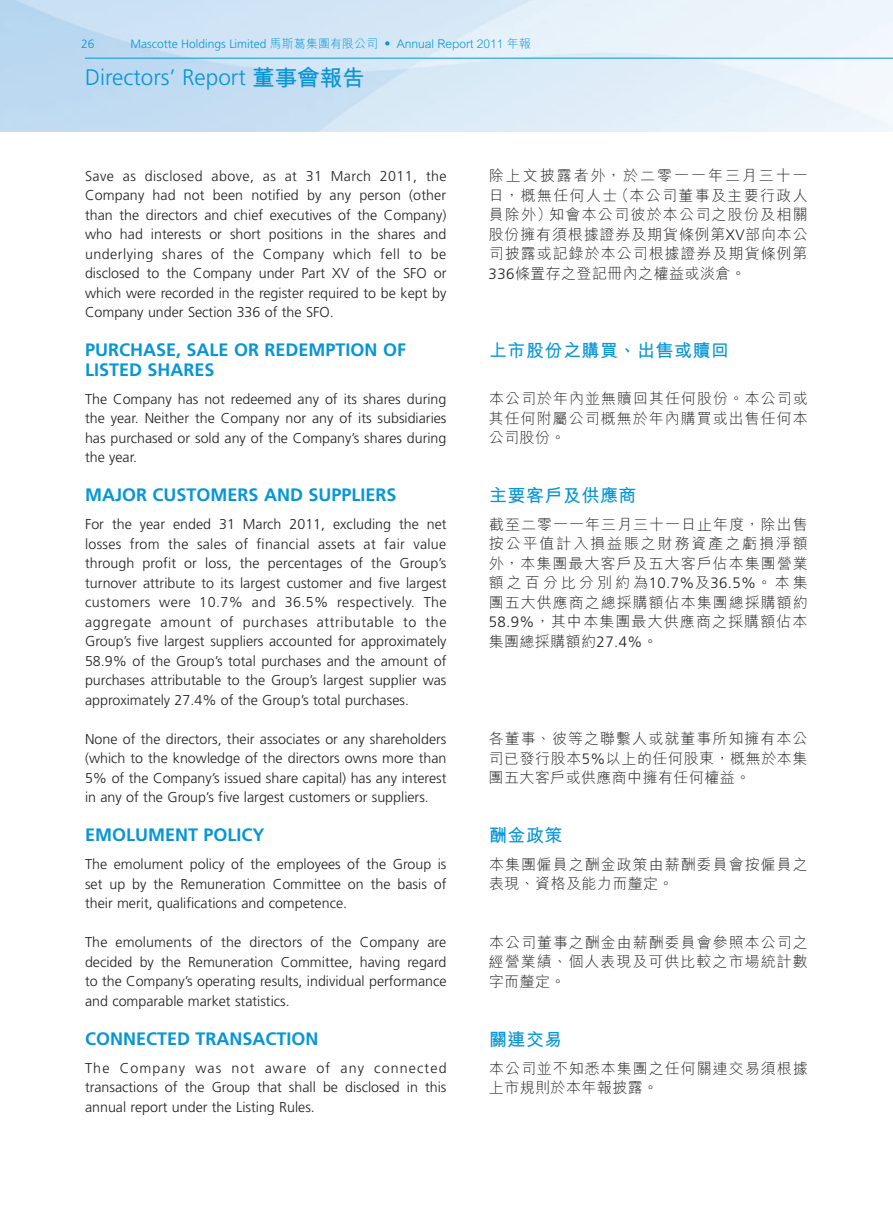
<style>
.page{position:relative;width:893px;height:1212px;background:#fff}
.page>*{position:absolute;margin:0;border:0;box-sizing:border-box;transform-origin:0 0}
.t1{font:300 22.5px "Frutiger LT Std";color:#0696d7}
.t2{font:700 18px/19.5px "Frutiger LT Std";color:#0696d7}
.t3{font:700 18px "M Hei HK";letter-spacing:.03em;color:#0696d7}
.t4{font:300 15px/19.5px "M Hei HK";letter-spacing:.065em;color:#231f20;text-align:justify}
.t5{font:300 14.25px/19.5px "Frutiger LT Std";color:#231f20;text-align:justify}
.t6{font:300 12px "M Hei HK";color:#0696d7}
.t7{font:300 12px "Frutiger LT Std";color:#0696d7}
.s1{font-family:"Frutiger LT Std"}
.s2{font-family:"M Hei HK";font-weight:700}
</style>
<div class="page">
<hr style="left:85px;top:58px;width:808px;height:1px;background:#0696d7">
<p class="t7" style="left:81px;top:37px;width:15px">26</p>
<p class="t6" style="left:131px;top:35px;width:402px"><span class="s1">Mascotte Holdings Limited</span> 馬斯葛集團有限公司 • Annual Report 2011 年報</p>
<h1 class="t1" style="left:85px;top:64px;width:281px">Directors’ Report <span class="s2">董事會報告</span></h1>
<p class="t5" style="left:85px;top:166px;width:363px">Save as disclosed above, as at 31 March 2011, the Company had not been notified by any person (other than the directors and chief executives of the Company) who had interests or short positions in the shares and underlying shares of the Company which fell to be disclosed to the Company under Part XV of the SFO or which were recorded in the register required to be kept by Company under Section 336 of the SFO.</p>
<p class="t2" style="left:85px;top:340px;width:323px">PURCHASE, SALE OR REDEMPTION OF<br>LISTED SHARES</p>
<p class="t5" style="left:85px;top:389px;width:363px">The Company has not redeemed any of its shares during the year. Neither the Company nor any of its subsidiaries has purchased or sold any of the Company’s shares during the year.</p>
<p class="t2" style="left:85px;top:485px;width:313px">MAJOR CUSTOMERS AND SUPPLIERS</p>
<p class="t5" style="left:85px;top:515px;width:363px">For the year ended 31 March 2011, excluding the net losses from the sales of financial assets at fair value through profit or loss, the percentages of the Group’s turnover attribute to its largest customer and five largest customers were 10.7% and 36.5% respectively. The aggregate amount of purchases attributable to the Group’s five largest suppliers accounted for approximately 58.9% of the Group’s total purchases and the amount of purchases attributable to the Group’s largest supplier was approximately 27.4% of the Group’s total purchases.</p>
<p class="t5" style="left:85px;top:729px;width:363px">None of the directors, their associates or any shareholders (which to the knowledge of the directors owns more than 5% of the Company’s issued share capital) has any interest in any of the Group’s five largest customers or suppliers.</p>
<p class="t2" style="left:85px;top:825px;width:181px">EMOLUMENT POLICY</p>
<p class="t5" style="left:85px;top:855px;width:363px">The emolument policy of the employees of the Group is set up by the Remuneration Committee on the basis of their merit, qualifications and competence.</p>
<p class="t5" style="left:85px;top:933px;width:363px">The emoluments of the directors of the Company are decided by the Remuneration Committee, having regard to the Company’s operating results, individual performance and comparable market statistics.</p>
<p class="t2" style="left:85px;top:1029px;width:24px">CONNECTED</p>
<p class="t2" style="left:196px;top:1029px;width:13px">TRANSACTION</p>
<p class="t5" style="left:85px;top:1058px;width:363px">The Company was not aware of any connected transactions of the Group that shall be disclosed in this annual report under the Listing Rules.</p>
<p class="t4" style="left:489px;top:166px;width:321px">除上文披露者外，於二零一一年三月三十一日，概無任何人士（本公司董事及主要行政人員除外）知會本公司彼於本公司之股份及相關股份擁有須根據證券及期貨條例第<span class="s1">XV</span>部向本公司披露或記錄於本公司根據證券及期貨條例第<span class="s1">336</span>條置存之登記冊內之權益或淡倉。</p>
<p class="t3" style="left:489px;top:337px;width:242px">上市股份之購買、出售或贖回</p>
<p class="t4" style="left:489px;top:389px;width:320px">本公司於年內並無贖回其任何股份。本公司或其任何附屬公司概無於年內購買或出售任何本公司股份。</p>
<p class="t3" style="left:489px;top:482px;width:149px">主要客戶及供應商</p>
<p class="t4" style="left:489px;top:514px;width:321px">截至二零一一年三月三十一日止年度，除出售按公平值計入損益賬之財務資產之虧損淨額外，本集團最大客戶及五大客戶佔本集團營業額之百分比分別約為<span class="s1">10.7%</span>及<span class="s1">36.5%</span>。本集團五大供應商之總採購額佔本集團總採購額約<span class="s1">58.9%</span>，其中本集團最大供應商之採購額佔本集團總採購額約<span class="s1">27.4%</span>。</p>
<p class="t4" style="left:489px;top:729px;width:320px">各董事、彼等之聯繫人或就董事所知擁有本公司已發行股本<span class="s1">5%</span>以上的任何股東，概無於本集團五大客戶或供應商中擁有任何權益。</p>
<p class="t3" style="left:489px;top:822px;width:75px">酬金政策</p>
<p class="t4" style="left:489px;top:854px;width:320px">本集團僱員之酬金政策由薪酬委員會按僱員之表現、資格及能力而釐定。</p>
<p class="t4" style="left:489px;top:932px;width:321px">本公司董事之酬金由薪酬委員會參照本公司之經營業績、個人表現及可供比較之市場統計數字而釐定。</p>
<p class="t3" style="left:489px;top:1026px;width:75px">關連交易</p>
<p class="t4" style="left:489px;top:1058px;width:320px">本公司並不知悉本集團之任何關連交易須根據上市規則於本年報披露。</p>
</div>
